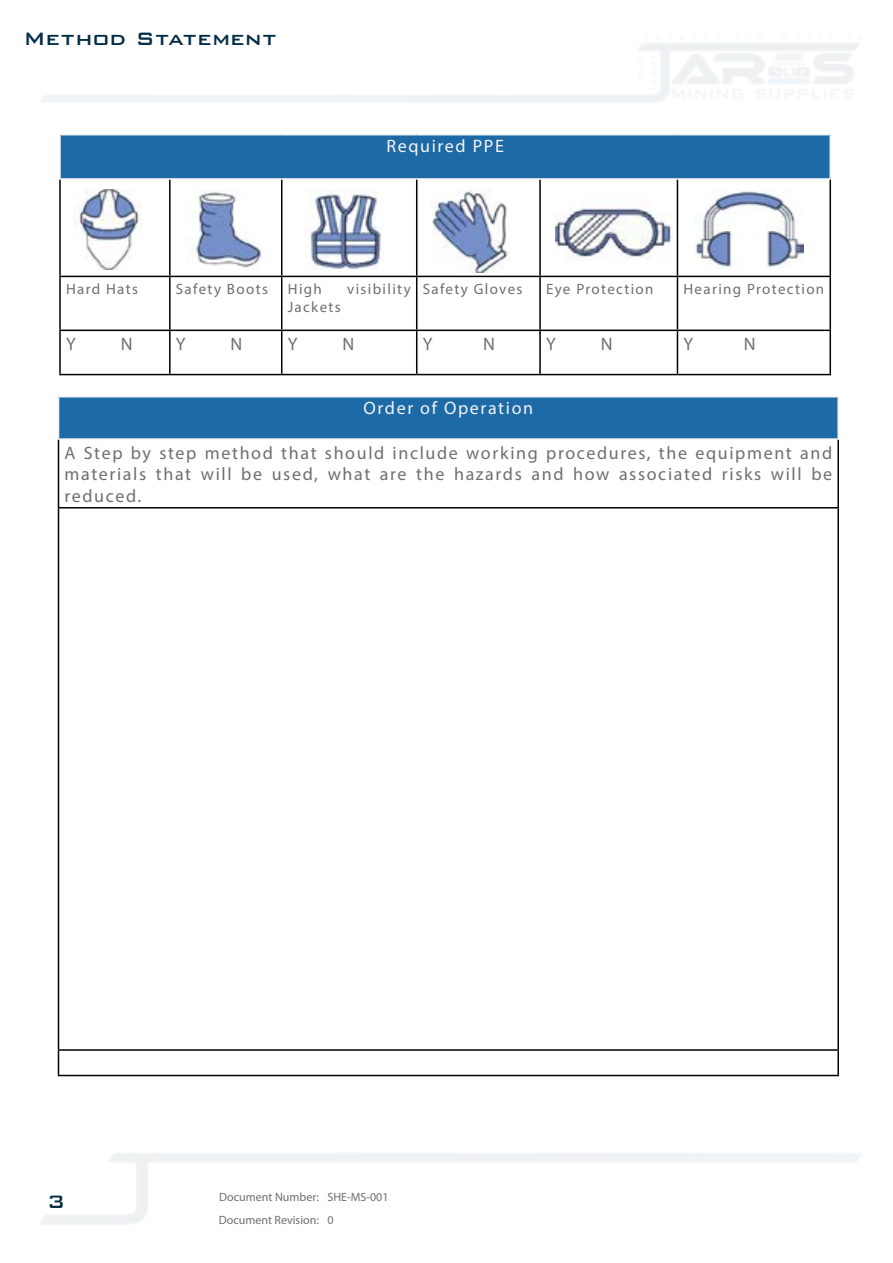
<style>
.page{position:relative;width:893px;height:1263px;background:#fff}
.page>*{position:absolute;margin:0;border:0;box-sizing:border-box;transform-origin:0 0}
.t1{font:500 24px "Bank Gothic BT";letter-spacing:.01em;color:#052f47}
.t2{font:18px/21.6px "Myriad Pro";letter-spacing:.09em;color:#706f6f;text-align:justify}
.t3{font:18px "Myriad Pro";letter-spacing:.09em;color:#f3f4f7}
.t4{font:15px "Myriad Pro";letter-spacing:.09em;color:#706f6f}
.t5{font:12px/23.4px "Myriad Pro";color:#706f6f}
</style>
<div class="page">
<img style="left:40px;top:43px;width:821px;height:1181px">
<div style="left:60px;top:135px;width:770px;height:44px;background:#1d6aa7"></div>
<hr style="left:59px;top:134px;width:111px;height:1px;background:#f3f4f7">
<hr style="left:59px;top:135px;width:2px;height:43px;background:#f3f4f7">
<hr style="left:170px;top:134px;width:112px;height:1px;background:#f3f4f7">
<hr style="left:282px;top:134px;width:135px;height:1px;background:#f3f4f7">
<hr style="left:417px;top:134px;width:123px;height:1px;background:#f3f4f7">
<hr style="left:540px;top:134px;width:137px;height:1px;background:#f3f4f7">
<hr style="left:677px;top:134px;width:154px;height:1px;background:#f3f4f7">
<hr style="left:829px;top:135px;width:2px;height:43px;background:#f3f4f7">
<hr style="left:59px;top:178px;width:111px;height:2px;background:#f3f4f7">
<hr style="left:170px;top:178px;width:112px;height:2px;background:#f3f4f7">
<hr style="left:282px;top:178px;width:135px;height:2px;background:#f3f4f7">
<hr style="left:417px;top:178px;width:123px;height:2px;background:#f3f4f7">
<hr style="left:540px;top:178px;width:137px;height:2px;background:#f3f4f7">
<hr style="left:677px;top:178px;width:154px;height:2px;background:#f3f4f7">
<hr style="left:59px;top:180px;width:2px;height:96px;background:#000">
<hr style="left:169px;top:180px;width:2px;height:96px;background:#000">
<hr style="left:281px;top:180px;width:1px;height:96px;background:#000">
<hr style="left:416px;top:180px;width:1px;height:96px;background:#000">
<hr style="left:539px;top:180px;width:2px;height:96px;background:#000">
<hr style="left:677px;top:180px;width:1px;height:96px;background:#000">
<hr style="left:829px;top:180px;width:2px;height:96px;background:#000">
<hr style="left:59px;top:276px;width:111px;height:1px;background:#000">
<hr style="left:59px;top:277px;width:2px;height:53px;background:#000">
<hr style="left:170px;top:276px;width:112px;height:1px;background:#000">
<hr style="left:169px;top:277px;width:2px;height:53px;background:#000">
<hr style="left:282px;top:276px;width:135px;height:1px;background:#000">
<hr style="left:281px;top:277px;width:1px;height:53px;background:#000">
<hr style="left:417px;top:276px;width:123px;height:1px;background:#000">
<hr style="left:416px;top:277px;width:1px;height:53px;background:#000">
<hr style="left:540px;top:276px;width:137px;height:1px;background:#000">
<hr style="left:539px;top:277px;width:2px;height:53px;background:#000">
<hr style="left:677px;top:276px;width:154px;height:1px;background:#000">
<hr style="left:677px;top:277px;width:1px;height:53px;background:#000">
<hr style="left:829px;top:277px;width:2px;height:53px;background:#000">
<hr style="left:59px;top:330px;width:111px;height:1px;background:#000">
<hr style="left:59px;top:331px;width:2px;height:43px;background:#000">
<hr style="left:170px;top:330px;width:112px;height:1px;background:#000">
<hr style="left:169px;top:331px;width:2px;height:43px;background:#000">
<hr style="left:282px;top:330px;width:135px;height:1px;background:#000">
<hr style="left:281px;top:331px;width:1px;height:43px;background:#000">
<hr style="left:417px;top:330px;width:123px;height:1px;background:#000">
<hr style="left:416px;top:331px;width:1px;height:43px;background:#000">
<hr style="left:540px;top:330px;width:137px;height:1px;background:#000">
<hr style="left:539px;top:331px;width:2px;height:43px;background:#000">
<hr style="left:677px;top:330px;width:154px;height:1px;background:#000">
<hr style="left:677px;top:331px;width:1px;height:43px;background:#000">
<hr style="left:829px;top:331px;width:2px;height:43px;background:#000">
<hr style="left:59px;top:374px;width:111px;height:1px;background:#000">
<hr style="left:170px;top:374px;width:112px;height:1px;background:#000">
<hr style="left:282px;top:374px;width:135px;height:1px;background:#000">
<hr style="left:417px;top:374px;width:123px;height:1px;background:#000">
<hr style="left:540px;top:374px;width:137px;height:1px;background:#000">
<hr style="left:677px;top:374px;width:154px;height:1px;background:#000">
<img style="left:74px;top:189px;width:68px;height:81px">
<img style="left:187px;top:189px;width:78px;height:81px">
<img style="left:305px;top:189px;width:78px;height:81px">
<img style="left:432px;top:189px;width:78px;height:83px">
<img style="left:556px;top:189px;width:116px;height:72px">
<img style="left:694px;top:189px;width:110px;height:79px">
<div style="left:59px;top:397px;width:779px;height:42px;background:#1d6aa7"></div>
<hr style="left:58px;top:396px;width:781px;height:1px;background:#f3f4f7">
<hr style="left:58px;top:397px;width:1px;height:41px;background:#f3f4f7">
<hr style="left:837px;top:397px;width:2px;height:41px;background:#f3f4f7">
<hr style="left:58px;top:438px;width:781px;height:2px;background:#f3f4f7">
<hr style="left:58px;top:440px;width:1px;height:67px;background:#000">
<hr style="left:837px;top:440px;width:2px;height:67px;background:#000">
<hr style="left:58px;top:507px;width:781px;height:1px;background:#000">
<hr style="left:58px;top:508px;width:1px;height:541px;background:#000">
<hr style="left:837px;top:508px;width:2px;height:541px;background:#000">
<hr style="left:58px;top:1049px;width:781px;height:2px;background:#000">
<svg style="left:58px;top:1051px;width:1px;height:24px"></svg>
<hr style="left:837px;top:1051px;width:2px;height:24px;background:#000">
<hr style="left:58px;top:1075px;width:781px;height:1px;background:#000">
<h1 class="t1" style="left:23px;top:25px;width:255px">Method Statement</h1>
<p class="t3" style="left:386px;top:135px;width:119px">Required PPE</p>
<p class="t4" style="left:66px;top:279px;width:74px">Hard Hats</p>
<p class="t4" style="left:176px;top:279px;width:94px">Safety Boots</p>
<p class="t4" style="left:288px;top:279px;width:36px">High</p>
<p class="t4" style="left:347px;top:279px;width:65px">visibility</p>
<p class="t4" style="left:288px;top:297px;width:55px">Jackets</p>
<p class="t4" style="left:423px;top:279px;width:101px">Safety Gloves</p>
<p class="t4" style="left:546px;top:279px;width:109px">Eye Protection</p>
<p class="t4" style="left:683px;top:279px;width:142px">Hearing Protection</p>
<p class="t2" style="left:66px;top:333px;width:11px">Y</p>
<p class="t2" style="left:121px;top:333px;width:13px">N</p>
<p class="t2" style="left:176px;top:333px;width:11px">Y</p>
<p class="t2" style="left:231px;top:333px;width:13px">N</p>
<p class="t2" style="left:288px;top:333px;width:11px">Y</p>
<p class="t2" style="left:343px;top:333px;width:13px">N</p>
<p class="t2" style="left:423px;top:333px;width:11px">Y</p>
<p class="t2" style="left:483px;top:333px;width:13px">N</p>
<p class="t2" style="left:546px;top:333px;width:11px">Y</p>
<p class="t2" style="left:601px;top:333px;width:13px">N</p>
<p class="t2" style="left:683px;top:333px;width:11px">Y</p>
<p class="t2" style="left:744px;top:333px;width:13px">N</p>
<p class="t3" style="left:364px;top:397px;width:171px">Order of Operation</p>
<p class="t2" style="left:65px;top:441px;width:769px">A Step by step method that should include working procedures, the equipment and materials that will be used, what are the hazards and how associated risks will be reduced.</p>
<h1 class="t1" style="left:47px;top:1188px;width:20px">3</h1>
<p class="t5" style="left:219px;top:1185px;width:102px">Document Number:<br>Document Revision:</p>
<p class="t5" style="left:327px;top:1185px;width:63px">SHE-MS-001<br>0</p>
</div>
